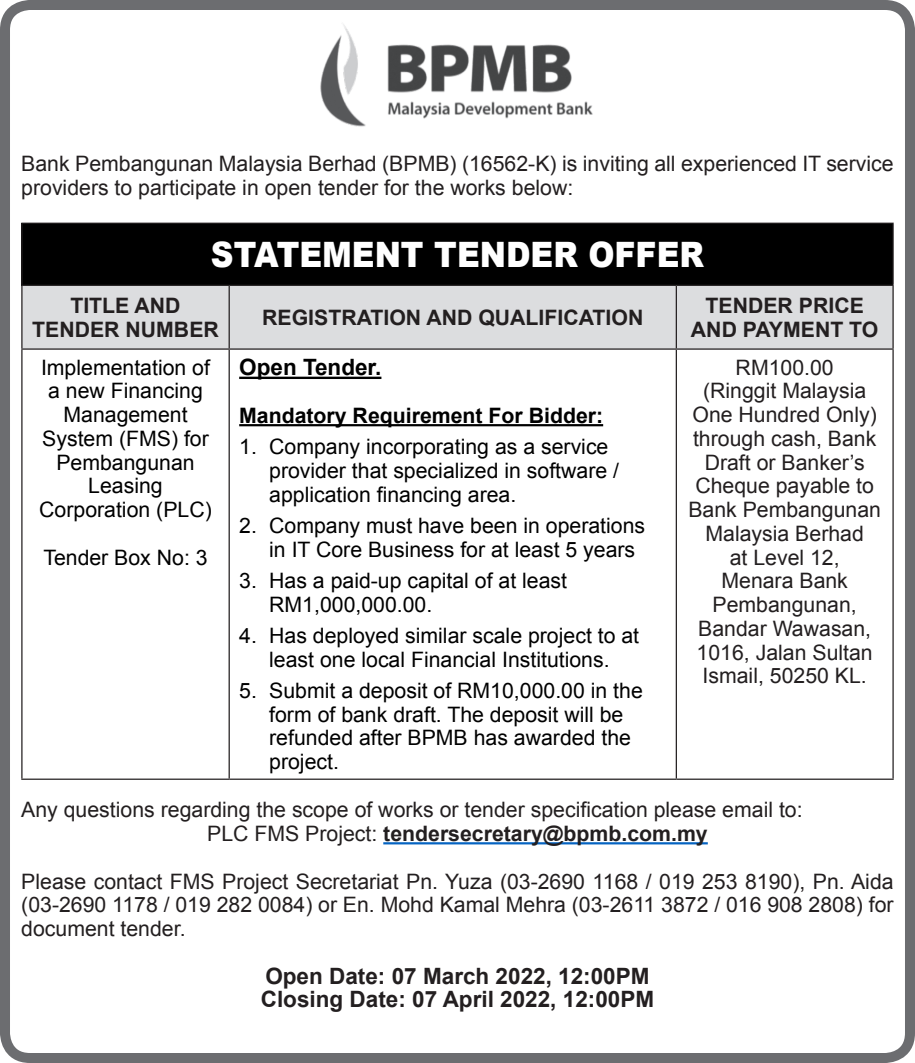
<style>
.page{position:relative;width:915px;height:1063px;background:#fff}
.page>*{position:absolute;margin:0;border:0;box-sizing:border-box;transform-origin:0 0}
.t1{font:900 35px "Arial";color:#fff;scale:.9 1}
.t2{font:700 22.5px "Arial";color:#231f20}
.t3{font:700 22.5px "Arial";color:#000}
.t4{font:21.25px/23.8px "Arial";color:#231f20}
.List_Paragraph{font:21.25px/23.8px "Arial";color:#000}
.t5{font:700 21.25px/23.8px "Arial";color:#231f20;text-align:center}
.t6{font:700 21.25px "Arial";color:#000}
.s1{font-weight:400}
</style>
<div class="page">
<div style="left:0;top:0;width:914px;height:1063px;border:10px solid #6c6d70;border-radius:25px"></div>
<img style="left:320px;top:24px;width:273px;height:103px">
<hr style="left:383px;top:842px;width:324px;height:2px;background:#0563c1">
<div style="left:22px;top:223px;width:870px;height:62px;background:#000"></div>
<div style="left:23px;top:286px;width:869px;height:62px;background:#dcdddf"></div>
<hr style="left:21px;top:223px;width:208px;height:1px;background:#231f20">
<hr style="left:21px;top:224px;width:2px;height:61px;background:#231f20">
<hr style="left:229px;top:223px;width:447px;height:1px;background:#231f20">
<hr style="left:676px;top:223px;width:217px;height:1px;background:#231f20">
<hr style="left:892px;top:224px;width:1px;height:61px;background:#231f20">
<hr style="left:21px;top:285px;width:208px;height:1px;background:#231f20">
<hr style="left:21px;top:286px;width:2px;height:62px;background:#231f20">
<hr style="left:229px;top:285px;width:447px;height:1px;background:#231f20">
<hr style="left:228px;top:286px;width:2px;height:62px;background:#231f20">
<hr style="left:676px;top:285px;width:217px;height:1px;background:#231f20">
<hr style="left:675px;top:286px;width:1px;height:62px;background:#231f20">
<hr style="left:892px;top:286px;width:1px;height:62px;background:#231f20">
<hr style="left:21px;top:348px;width:208px;height:2px;background:#231f20">
<hr style="left:21px;top:350px;width:2px;height:429px;background:#231f20">
<hr style="left:229px;top:348px;width:447px;height:2px;background:#231f20">
<hr style="left:228px;top:350px;width:2px;height:429px;background:#231f20">
<hr style="left:676px;top:348px;width:217px;height:2px;background:#231f20">
<hr style="left:675px;top:350px;width:1px;height:429px;background:#231f20">
<hr style="left:892px;top:350px;width:1px;height:429px;background:#231f20">
<hr style="left:21px;top:779px;width:208px;height:1px;background:#231f20">
<hr style="left:229px;top:779px;width:447px;height:1px;background:#231f20">
<hr style="left:676px;top:779px;width:217px;height:1px;background:#231f20">
<hr style="left:239px;top:377px;width:142px;height:2px;background:#000">
<hr style="left:239px;top:424px;width:364px;height:2px;background:#000">
<p class="t4" style="left:21px;top:152px;width:873px">Bank Pembangunan Malaysia Berhad (BPMB) (16562-K) is inviting all experienced IT service providers to participate in open tender for the works below:</p>
<p class="t1" style="left:211px;top:229px;width:549px">STATEMENT TENDER OFFER</p>
<p class="t5" style="left:32px;top:294px;width:188px">TITLE AND<br>TENDER NUMBER</p>
<p class="t5" style="left:262px;top:306px;width:382px">REGISTRATION AND QUALIFICATION</p>
<p class="t5" style="left:690px;top:294px;width:189px">TENDER PRICE<br>AND PAYMENT TO</p>
<p class="List_Paragraph" style="left:39px;top:355px;width:174px;text-align:center">Implementation of a new Financing<br>Management<br>System (FMS) for<br>Pembangunan<br>Leasing<br>Corporation (PLC)</p>
<p class="List_Paragraph" style="left:43px;top:545px;width:166px">Tender Box No: 3</p>
<p class="t3" style="left:239px;top:353px;width:144px">Open Tender.</p>
<p class="t6" style="left:239px;top:401px;width:365px">Mandatory Requirement For Bidder:</p>
<p class="List_Paragraph" style="left:269px;top:435px;width:351px;text-indent:-30px">1. Company incorporating as a service provider that specialized in software / application financing area.</p>
<p class="List_Paragraph" style="left:269px;top:514px;width:377px;text-indent:-30px">2. Company must have been in operations in IT Core Business for at least 5 years</p>
<p class="List_Paragraph" style="left:269px;top:569px;width:299px;text-indent:-30px">3. Has a paid-up capital of at least<br>RM1,000,000.00.</p>
<p class="List_Paragraph" style="left:239px;top:624px;width:401px;text-align:center">4. Has deployed similar scale project to at least one local Financial Institutions.</p>
<p class="List_Paragraph" style="left:269px;top:679px;width:375px;text-indent:-30px">5. Submit a deposit of RM10,000.00 in the form of bank draft. The deposit will be refunded after BPMB has awarded the project.</p>
<p class="t4" style="left:688px;top:355px;width:194px;text-align:center">RM100.00<br>(Ringgit Malaysia<br>One Hundred Only) through cash, Bank<br>Draft or Banker’s<br>Cheque payable to<br>Bank Pembangunan<br>Malaysia Berhad<br>at Level 12,<br>Menara Bank<br>Pembangunan,<br>Bandar Wawasan,<br>1016, Jalan Sultan<br>Ismail, 50250 KL.</p>
<p class="t4" style="left:21px;top:798px;width:782px">Any questions regarding the scope of works or tender specification please email to:</p>
<p class="t5" style="left:207px;top:822px;width:502px"><span class="s1">PLC FMS Project:</span> tendersecretary@bpmb.com.my</p>
<p class="t4" style="left:21px;top:869px;width:873px;text-align:justify">Please contact FMS Project Secretariat Pn. Yuza (03-2690 1168 / 019 253 8190), Pn. Aida (03-2690 1178 / 019 282 0084) or En. Mohd Kamal Mehra (03-2611 3872 / 016 908 2808) for document tender.</p>
<p class="t2" style="left:265px;top:961px;width:385px">Open Date: 07 March 2022, 12:00PM</p>
<p class="t2" style="left:261px;top:984px;width:395px">Closing Date: 07 April 2022, 12:00PM</p>
</div>
